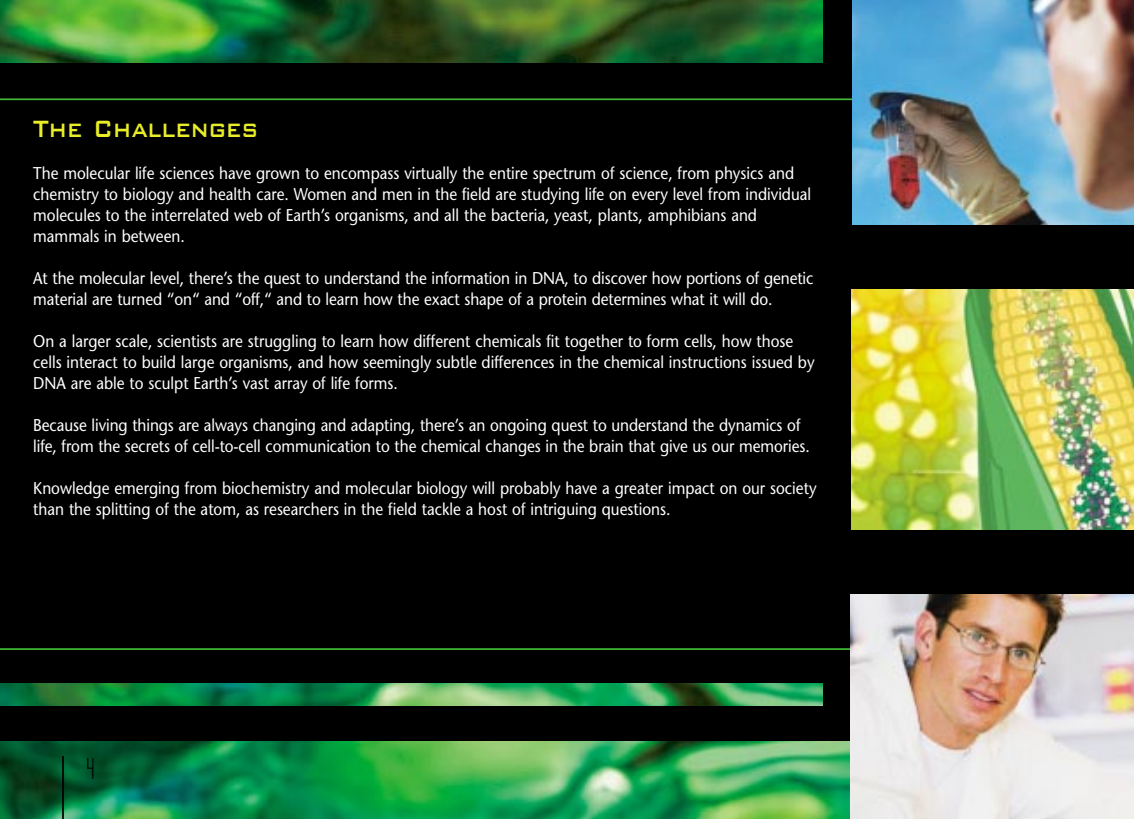
<style>
.page{position:relative;width:1134px;height:819px;background:#fff}
.page>*{position:absolute;margin:0;border:0;box-sizing:border-box;transform-origin:0 0}
.t1{font:500 31.5px "Bank Gothic BT";color:#e7ed28;scale:.8 1}
.t2{font:28px "Alien League";color:#000}
.t3{font:17.15px/21px "Stone Sans";color:#fff;scale:.9 1}
</style>
<div class="page">
<img style="left:0;top:0;width:850px;height:819px">
<div style="left:824px;top:0;width:310px;height:740px;background:#000"></div>
<img style="left:851px;top:289px;width:283px;height:241px">
<div style="left:0;top:706px;width:850px;height:34px;background:#000"></div>
<div style="left:0;top:63px;width:850px;height:620px;background:#000"></div>
<hr style="left:0;top:98px;width:1134px;height:2px;background:#41b634">
<img style="left:853px;top:0;width:281px;height:225px">
<hr style="left:0;top:648px;width:1134px;height:2px;background:#41b634">
<img style="left:850px;top:594px;width:284px;height:225px">
<hr style="left:62px;top:756px;width:2px;height:63px;background:#000">
<h1 class="t1" style="left:33px;top:108px;width:283px">The Challenges</h1>
<p class="t3" style="left:33px;top:164px;width:866px">The molecular life sciences have grown to encompass virtually the entire spectrum of science, from physics and chemistry to biology and health care. Women and men in the field are studying life on every level from individual molecules to the interrelated web of Earth’s organisms, and all the bacteria, yeast, plants, amphibians and mammals in between.</p>
<p class="t3" style="left:33px;top:269px;width:869px">At the molecular level, there’s the quest to understand the information in DNA, to discover how portions of genetic material are turned “on“ and “off,“ and to learn how the exact shape of a protein determines what it will do.</p>
<p class="t3" style="left:33px;top:332px;width:870px">On a larger scale, scientists are struggling to learn how different chemicals fit together to form cells, how those cells interact to build large organisms, and how seemingly subtle differences in the chemical instructions issued by<br>DNA are able to sculpt Earth’s vast array of life forms.</p>
<p class="t3" style="left:33px;top:416px;width:864px">Because living things are always changing and adapting, there’s an ongoing quest to understand the dynamics of life, from the secrets of cell-to-cell communication to the chemical changes in the brain that give us our memories.</p>
<p class="t3" style="left:33px;top:479px;width:872px">Knowledge emerging from biochemistry and molecular biology will probably have a greater impact on our society than the splitting of the atom, as researchers in the field tackle a host of intriguing questions.</p>
<h2 class="t2" style="left:85px;top:753px;width:14px">4</h2>
</div>
